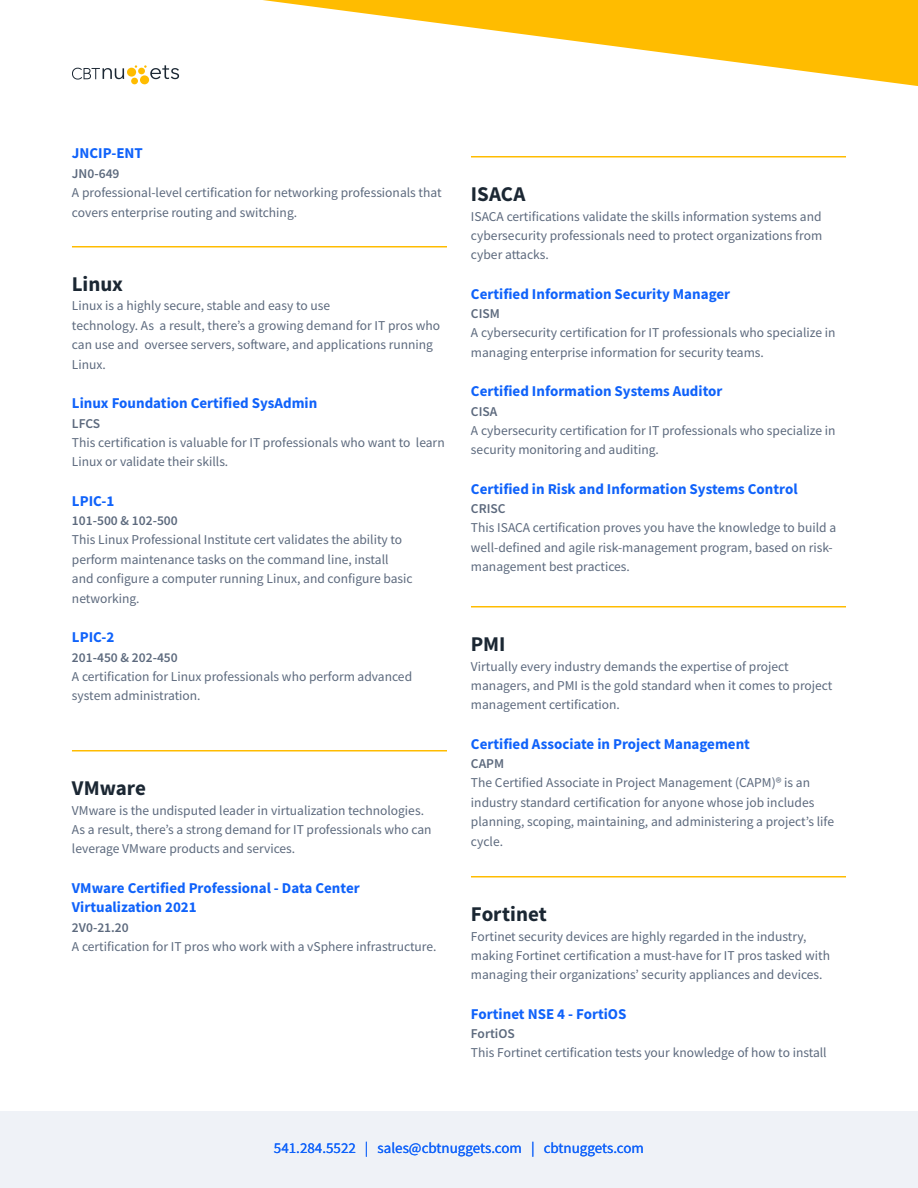
<style>
.page{position:relative;width:918px;height:1188px;background:#fff}
.page>*{position:absolute;margin:0;border:0;box-sizing:border-box;transform-origin:0 0}
.t1{font:700 21px "Source Sans Pro";color:#1b2733}
.t2{font:700 15px/19.5px "Source Sans Pro";color:#0f62fa}
.t3{font:15px "Source Sans Pro";color:#0f62fa}
.t4{font:13.5px/19.5px "Source Sans Pro";color:#5c697d}
.t5{font:600 13.5px "Source Sans Pro";color:#5c697d}
</style>
<div class="page">
<div style="left:0;top:1112px;width:918px;height:76px;background:#eff2f7"></div>
<svg style="left:179px;top:0;width:739px;height:86px"></svg>
<svg style="left:72px;top:65px;width:107px;height:20px"></svg>
<hr style="left:72px;top:246px;width:375px;height:2px;background:#ffbc00">
<hr style="left:72px;top:750px;width:375px;height:2px;background:#ffbc00">
<hr style="left:471px;top:156px;width:375px;height:2px;background:#ffbc00">
<hr style="left:471px;top:606px;width:375px;height:2px;background:#ffbc00">
<hr style="left:471px;top:876px;width:375px;height:2px;background:#ffbc00">
<p class="t2" style="left:72px;top:143px;width:72px">JNCIP-ENT</p>
<p class="t5" style="left:72px;top:164px;width:49px">JN0-649</p>
<p class="t4" style="left:72px;top:183px;width:371px">A professional-level certification for networking professionals that covers enterprise routing and switching.</p>
<h1 class="t1" style="left:72px;top:270px;width:53px">Linux</h1>
<p class="t4" style="left:72px;top:296px;width:370px">Linux is a highly secure, stable and easy to use<br>technology. As a result, there’s a growing demand for IT pros who can use and oversee servers, software, and applications running Linux.</p>
<p class="t2" style="left:72px;top:393px;width:247px">Linux Foundation Certified SysAdmin</p>
<p class="t5" style="left:72px;top:414px;width:30px">LFCS</p>
<p class="t4" style="left:72px;top:433px;width:374px">This certification is valuable for IT professionals who want to learn<br>Linux or validate their skills.</p>
<p class="t2" style="left:72px;top:491px;width:44px">LPIC-1</p>
<p class="t5" style="left:72px;top:512px;width:107px">101-500 &amp; 102-500</p>
<p class="t4" style="left:72px;top:530px;width:342px">This Linux Professional Institute cert validates the ability to perform maintenance tasks on the command line, install and configure a computer running Linux, and configure basic networking.</p>
<p class="t2" style="left:72px;top:627px;width:44px">LPIC-2</p>
<p class="t5" style="left:72px;top:648px;width:107px">201-450 &amp; 202-450</p>
<p class="t4" style="left:72px;top:667px;width:342px">A certification for Linux professionals who perform advanced system administration.</p>
<h1 class="t1" style="left:72px;top:774px;width:75px">VMware</h1>
<p class="t4" style="left:72px;top:800px;width:361px">VMware is the undisputed leader in virtualization technologies.<br>As a result, there’s a strong demand for IT professionals who can leverage VMware products and services.</p>
<p class="t2" style="left:72px;top:878px;width:289px">VMware Certified Professional - Data Center<br>Virtualization 2021</p>
<p class="t5" style="left:72px;top:918px;width:58px">2V0-21.20</p>
<p class="t4" style="left:72px;top:937px;width:366px">A certification for IT pros who work with a vSphere infrastructure.</p>
<h1 class="t1" style="left:471px;top:180px;width:56px">ISACA</h1>
<p class="t4" style="left:471px;top:206px;width:353px;text-align:justify">ISACA certifications validate the skills information systems and cybersecurity professionals need to protect organizations from cyber attacks.</p>
<p class="t2" style="left:471px;top:284px;width:261px">Certified Information Security Manager</p>
<p class="t5" style="left:471px;top:305px;width:30px">CISM</p>
<p class="t4" style="left:471px;top:323px;width:366px">A cybersecurity certification for IT professionals who specialize in managing enterprise information for security teams.</p>
<p class="t2" style="left:471px;top:381px;width:253px">Certified Information Systems Auditor</p>
<p class="t5" style="left:471px;top:402px;width:28px">CISA</p>
<p class="t4" style="left:471px;top:421px;width:366px">A cybersecurity certification for IT professionals who specialize in security monitoring and auditing.</p>
<p class="t2" style="left:471px;top:479px;width:328px">Certified in Risk and Information Systems Control</p>
<p class="t5" style="left:471px;top:500px;width:36px">CRISC</p>
<p class="t4" style="left:471px;top:518px;width:367px">This ISACA certification proves you have the knowledge to build a well-defined and agile risk-management program, based on risk&shy;management best practices.</p>
<h1 class="t1" style="left:471px;top:630px;width:36px">PMI</h1>
<p class="t4" style="left:471px;top:656px;width:363px">Virtually every industry demands the expertise of project managers, and PMI is the gold standard when it comes to project management certification.</p>
<p class="t2" style="left:471px;top:734px;width:281px">Certified Associate in Project Management</p>
<p class="t5" style="left:471px;top:755px;width:35px">CAPM</p>
<p class="t4" style="left:471px;top:773px;width:365px">The Certified Associate in Project Management (CAPM)® is an industry standard certification for anyone whose job includes planning, scoping, maintaining, and administering a project’s life cycle.</p>
<h1 class="t1" style="left:471px;top:900px;width:77px">Fortinet</h1>
<p class="t4" style="left:471px;top:926px;width:361px">Fortinet security devices are highly regarded in the industry, making Fortinet certification a must-have for IT pros tasked with managing their organizations’ security appliances and devices.</p>
<p class="t2" style="left:471px;top:1004px;width:157px">Fortinet NSE 4 - FortiOS</p>
<p class="t5" style="left:471px;top:1025px;width:45px">FortiOS</p>
<p class="t4" style="left:471px;top:1043px;width:357px">This Fortinet certification tests your knowledge of how to install</p>
<p class="t3" style="left:274px;top:1138px;width:372px">541.284.5522 | sales@cbtnuggets.com | cbtnuggets.com</p>
</div>
